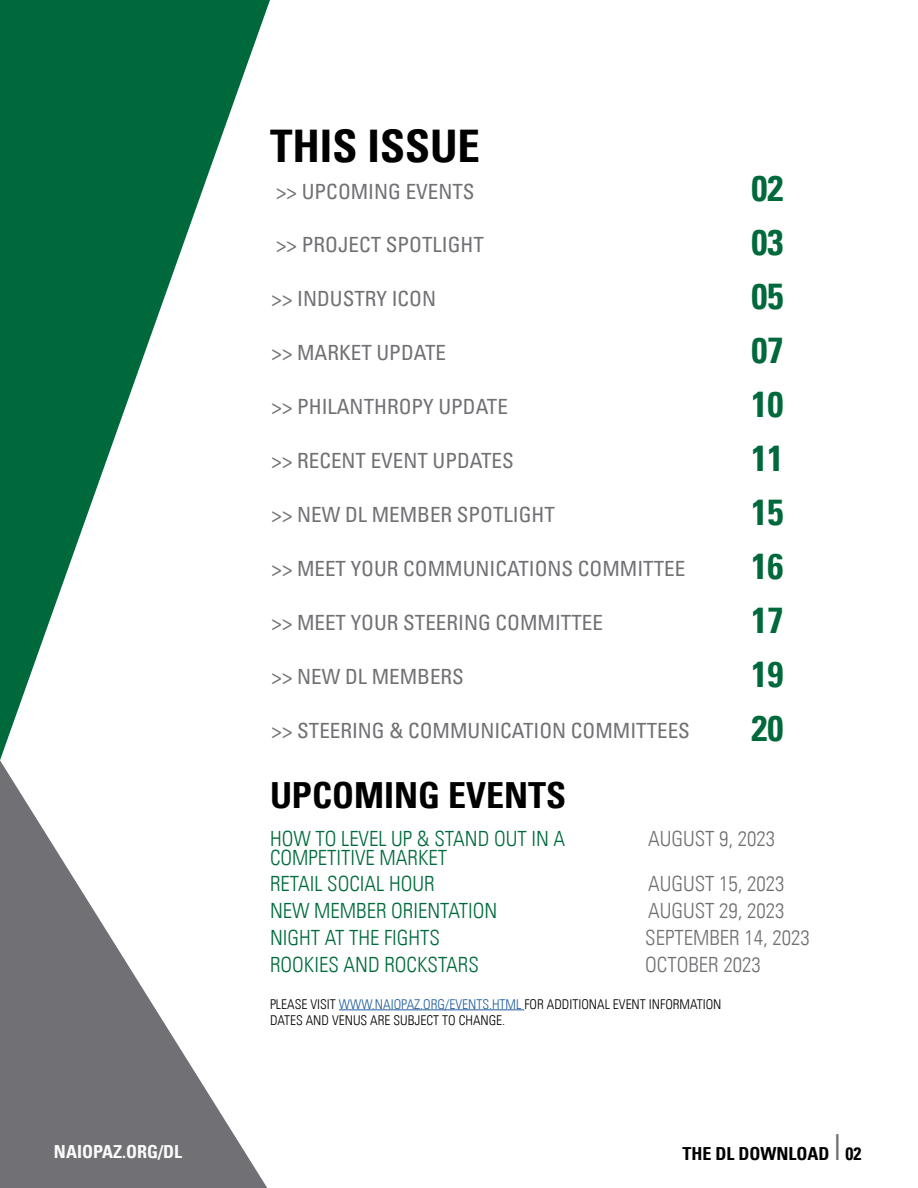
<style>
.page{position:relative;width:918px;height:1188px;background:#fff}
.page>*{position:absolute;margin:0;border:0;box-sizing:border-box;transform-origin:0 0}
.t1{font:700 condensed 45px "Univers";color:#000}
.t2{font:700 condensed 36px/54px "Univers";color:#00693c;text-align:justify}
.t3{font:700 condensed 36px "Univers";color:#000}
.t4{font:condensed 21px "Univers";color:#717074}
.t5{font:300 condensed 21px/25.5px "Univers";color:#006b3c}
.t6{font:condensed 21px "Univers";color:#727074}
.t7{font:300 condensed 21px "Univers";color:#717074}
.t8{font:700 condensed 18px "Univers";color:#000}
.t9{font:700 condensed 18px "Univers";color:#fbfbfb}
.t10{font:300 condensed 13.5px/16.5px "Univers";color:#000}
.s1{color:#717074}
.s2{color:#215e9e}
.s3{font-weight:300;font-size:36px;color:#717074}
</style>
<div class="page">
<svg style="left:0;top:0;width:270px;height:760px;fill:#00693c"></svg>
<svg style="left:0;top:760px;width:268px;height:428px;fill:#717074"></svg>
<hr style="left:339px;top:1010px;width:185px;height:1px;background:#215e9e">
<h1 class="t1" style="left:270px;top:118px;width:212px">THIS ISSUE</h1>
<p class="t4" style="left:276px;top:178px;width:200px">&gt;&gt; UPCOMING EVENTS</p>
<p class="t4" style="left:276px;top:232px;width:209px">&gt;&gt; PROJECT SPOTLIGHT</p>
<p class="t4" style="left:272px;top:286px;width:166px">&gt;&gt; INDUSTRY ICON</p>
<p class="t4" style="left:272px;top:340px;width:176px">&gt;&gt; MARKET UPDATE</p>
<p class="t6" style="left:272px;top:394px;width:238px"><span class="s1">&gt;&gt;</span> PHILANTHROPY UPDATE</p>
<p class="t4" style="left:272px;top:448px;width:244px">&gt;&gt; RECENT EVENT UPDATES</p>
<p class="t4" style="left:272px;top:502px;width:285px">&gt;&gt; NEW DL MEMBER SPOTLIGHT</p>
<p class="t6" style="left:272px;top:556px;width:415px"><span class="s1">&gt;&gt;</span> MEET YOUR COMMUNICATIONS COMMITTEE</p>
<p class="t6" style="left:272px;top:610px;width:333px"><span class="s1">&gt;&gt;</span> MEET YOUR STEERING COMMITTEE</p>
<p class="t4" style="left:272px;top:664px;width:194px">&gt;&gt; NEW DL MEMBERS</p>
<p class="t4" style="left:272px;top:718px;width:420px">&gt;&gt; STEERING &amp; COMMUNICATION COMMITTEES</p>
<h2 class="t3" style="left:270px;top:773px;width:298px">UPCOMING EVENTS</h2>
<h2 class="t2" style="left:752px;top:161px;width:33px">02<br>03<br>05<br>07<br>10<br>11<br>15<br>16<br>17<br>19<br>20</h2>
<p class="t5" style="left:270px;top:826px;width:297px">HOW TO LEVEL UP &amp; STAND OUT IN A</p>
<p class="t7" style="left:648px;top:826px;width:129px">AUGUST 9, 2023</p>
<p class="t5" style="left:270px;top:845px;width:179px">COMPETITIVE MARKET<br>RETAIL SOCIAL HOUR</p>
<p class="t7" style="left:648px;top:871px;width:138px">AUGUST 15, 2023</p>
<p class="t5" style="left:270px;top:898px;width:229px">NEW MEMBER ORIENTATION</p>
<p class="t7" style="left:648px;top:898px;width:138px">AUGUST 29, 2023</p>
<p class="t5" style="left:270px;top:925px;width:172px">NIGHT AT THE FIGHTS</p>
<p class="t7" style="left:645px;top:925px;width:166px">SEPTEMBER 14, 2023</p>
<p class="t5" style="left:270px;top:952px;width:210px">ROOKIES AND ROCKSTARS</p>
<p class="t7" style="left:645px;top:952px;width:117px">OCTOBER 2023</p>
<p class="t10" style="left:270px;top:996px;width:453px">PLEASE VISIT <span class="s2">WWW.NAIOPAZ.ORG/EVENTS.HTML</span> FOR ADDITIONAL EVENT INFORMATION<br>DATES AND VENUS ARE SUBJECT TO CHANGE.</p>
<p class="t9" style="left:54px;top:1140px;width:130px">NAIOPAZ.ORG/DL</p>
<p class="t8" style="left:683px;top:1143px;width:180px">THE DL DOWNLOAD <span class="s3">I</span> 02</p>
</div>
